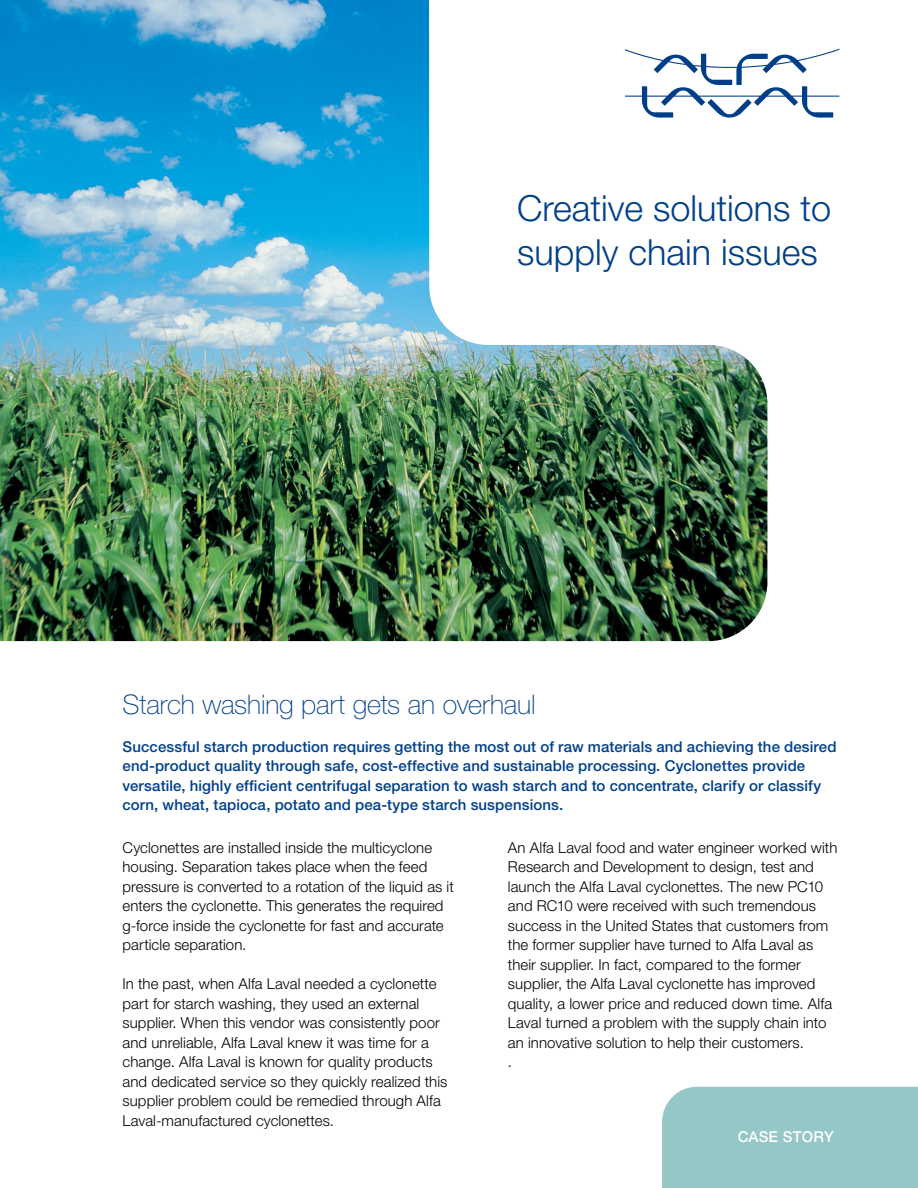
<style>
.page{position:relative;width:918px;height:1188px;background:#fff}
.page>*{position:absolute;margin:0;border:0;box-sizing:border-box;transform-origin:0 0}
.t1{font:300 36px/43.5px "Helvetica Neue LT Std";color:#003f88}
.t2{font:100 27px "Helvetica Neue LT Pro";letter-spacing:-.005em;color:#003f88}
.t3{font:300 15px/19.5px "Helvetica Neue LT Std";letter-spacing:.005em;color:#000}
.t4{font:500 15px/19.5px "Helvetica Neue LT Std";letter-spacing:.01em;color:#003f88}
.t5{font:500 15px "Helvetica Neue LT Std";color:#fff}
</style>
<div class="page">
<svg style="left:767px;top:49px;width:72px;height:69px"></svg>
<img style="left:0;top:0;width:767px;height:641px">
<div style="left:662px;top:1087px;width:256px;height:101px;background:#94c7c6"></div>
<h1 class="t1" style="left:517px;top:186px;width:316px">Creative solutions to supply chain issues</h1>
<h2 class="t2" style="left:123px;top:689px;width:415px">Starch washing part gets an overhaul</h2>
<p class="t4" style="left:123px;top:737px;width:716px">Successful starch production requires getting the most out of raw materials and achieving the desired end-product quality through safe, cost-effective and sustainable processing. Cyclonettes provide versatile, highly efficient centrifugal separation to wash starch and to concentrate, clarify or classify corn, wheat, tapioca, potato and pea-type starch suspensions.</p>
<p class="t3" style="left:123px;top:837px;width:333px">Cyclonettes are installed inside the multicyclone housing. Separation takes place when the feed pressure is converted to a rotation of the liquid as it enters the cyclonette. This generates the required g-force inside the cyclonette for fast and accurate particle separation.</p>
<p class="t3" style="left:123px;top:974px;width:326px">In the past, when Alfa Laval needed a cyclonette part for starch washing, they used an external supplier. When this vendor was consistently poor and unreliable, Alfa Laval knew it was time for a change. Alfa Laval is known for quality products and dedicated service so they quickly realized this supplier problem could be remedied through Alfa Laval-manufactured cyclonettes.</p>
<p class="t3" style="left:508px;top:837px;width:331px">An Alfa Laval food and water engineer worked with Research and Development to design, test and launch the Alfa Laval cyclonettes. The new PC10 and RC10 were received with such tremendous success in the United States that customers from the former supplier have turned to Alfa Laval as their supplier. In fact, compared to the former supplier, the Alfa Laval cyclonette has improved quality, a lower price and reduced down time. Alfa Laval turned a problem with the supply chain into an innovative solution to help their customers.<br>.</p>
<p class="t5" style="left:738px;top:1128px;width:98px">CASE STORY</p>
</div>
